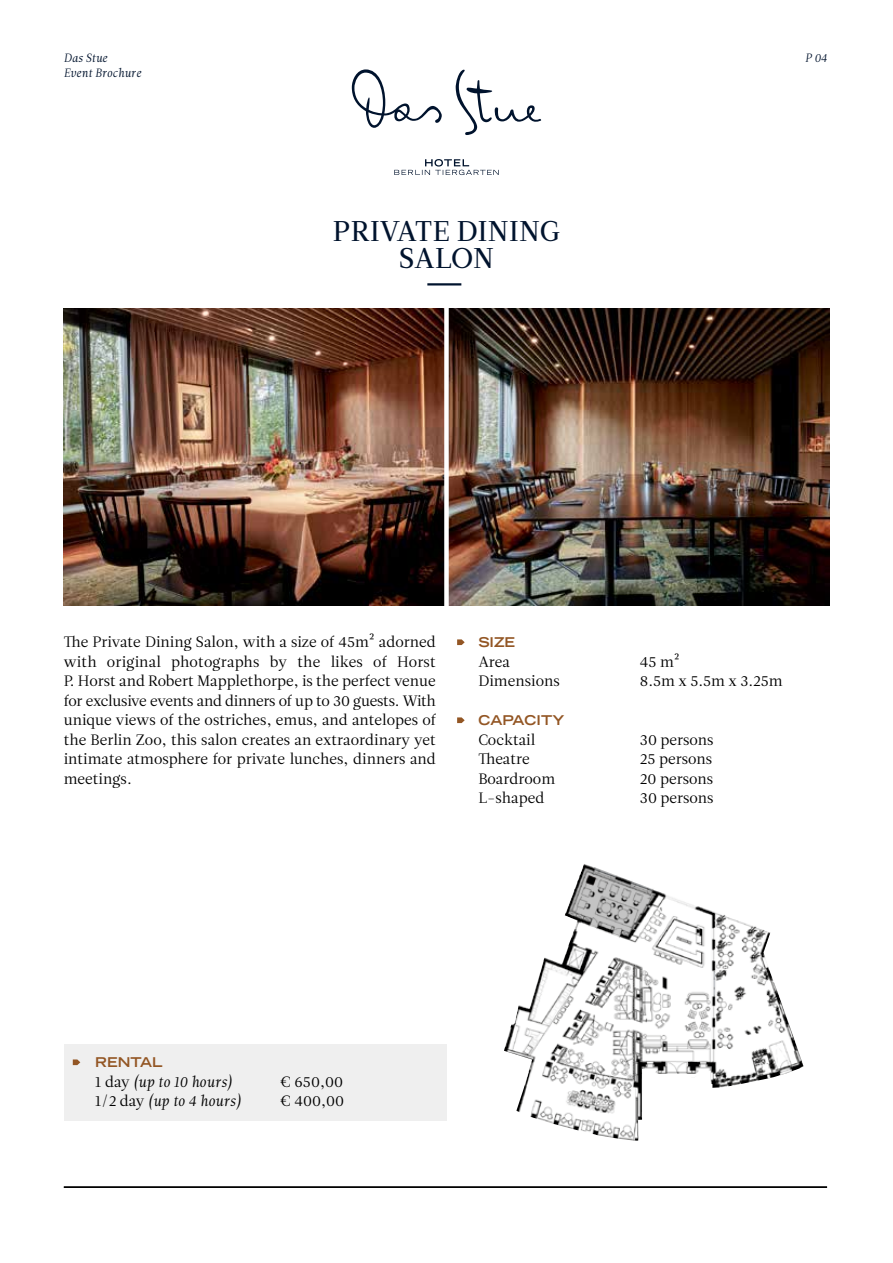
<style>
.page{position:relative;width:893px;height:1263px;background:#fff}
.page>*{position:absolute;margin:0;border:0;box-sizing:border-box;transform-origin:0 0}
.t1{font:28.5px/27px "Leitura Roman 2";letter-spacing:.015em;color:#00132d;text-align:center}
.t2{font:15px/19.5px "Leitura Roman 1";color:#000;text-align:justify}
.t3{font:15px "Leitura Italic 1";color:#000}
.t4{font:700 expanded 13.5px "Trade Gothic LT Std";color:#935624}
.t5{font:12px/15px "Leitura Italic 1";color:#00132d}
.s1{font-family:"Leitura Roman 1"}
</style>
<div class="page">
<img style="left:504px;top:864px;width:300px;height:277px">
<svg style="left:567px;top:866px;width:91px;height:71px"></svg>
<hr style="left:64px;top:1186px;width:763px;height:1px;background:#000">
<hr style="left:64px;top:1187px;width:763px;height:1px;background:#000">
<svg style="left:457px;top:639px;width:8px;height:6px"></svg>
<svg style="left:457px;top:717px;width:8px;height:6px"></svg>
<div style="left:64px;top:1044px;width:382px;height:76px;background:#efefef"></div>
<svg style="left:73px;top:1059px;width:7px;height:6px"></svg>
<hr style="left:427px;top:283px;width:34px;height:2px;background:#00132d">
<svg style="left:394px;top:159px;width:105px;height:16px"></svg>
<svg style="left:352px;top:69px;width:90px;height:59px"></svg>
<svg style="left:455px;top:70px;width:86px;height:65px"></svg>
<img style="left:64px;top:308px;width:380px;height:298px">
<img style="left:449px;top:308px;width:380px;height:298px">
<p class="t5" style="left:64px;top:50px;width:79px">Das Stue<br>Event Brochure</p>
<h1 class="t1" style="left:333px;top:218px;width:229px">PRIVATE DINING<br>SALON</h1>
<p class="t5" style="left:805px;top:50px;width:23px">P 04</p>
<p class="t2" style="left:64px;top:633px;width:374px">The Private Dining Salon, with a size of 45m² adorned with original photographs by the likes of Horst P. Horst and Robert Mapplethorpe, is the perfect venue for exclusive events and dinners of up to 30 guests. With unique views of the ostriches, emus, and antelopes of the Berlin Zoo, this salon creates an extraordinary yet intimate atmosphere for private lunches, dinners and meetings.</p>
<p class="t4" style="left:478px;top:634px;width:38px">SIZE</p>
<p class="t2" style="left:478px;top:652px;width:33px">Area</p>
<p class="t2" style="left:640px;top:652px;width:41px">45 m²</p>
<p class="t2" style="left:478px;top:672px;width:83px">Dimensions</p>
<p class="t2" style="left:640px;top:672px;width:144px">8.5m x 5.5m x 3.25m</p>
<p class="t4" style="left:478px;top:712px;width:87px">CAPACITY</p>
<p class="t2" style="left:478px;top:730px;width:58px">Cocktail</p>
<p class="t2" style="left:640px;top:730px;width:75px">30 persons</p>
<p class="t2" style="left:478px;top:750px;width:53px">Theatre</p>
<p class="t2" style="left:640px;top:750px;width:74px">25 persons</p>
<p class="t2" style="left:478px;top:769px;width:78px">Boardroom</p>
<p class="t2" style="left:640px;top:769px;width:75px">20 persons</p>
<p class="t2" style="left:478px;top:789px;width:67px">L-shaped</p>
<p class="t2" style="left:640px;top:789px;width:75px">30 persons</p>
<p class="t4" style="left:95px;top:1054px;width:69px">RENTAL</p>
<p class="t3" style="left:95px;top:1073px;width:139px"><span class="s1">1 day</span> (up to 10 hours)</p>
<p class="t2" style="left:280px;top:1072px;width:65px">€ 650,00</p>
<p class="t3" style="left:95px;top:1092px;width:147px"><span class="s1">1/2 day</span> (up to 4 hours)</p>
<p class="t2" style="left:280px;top:1092px;width:66px">€ 400,00</p>
</div>
